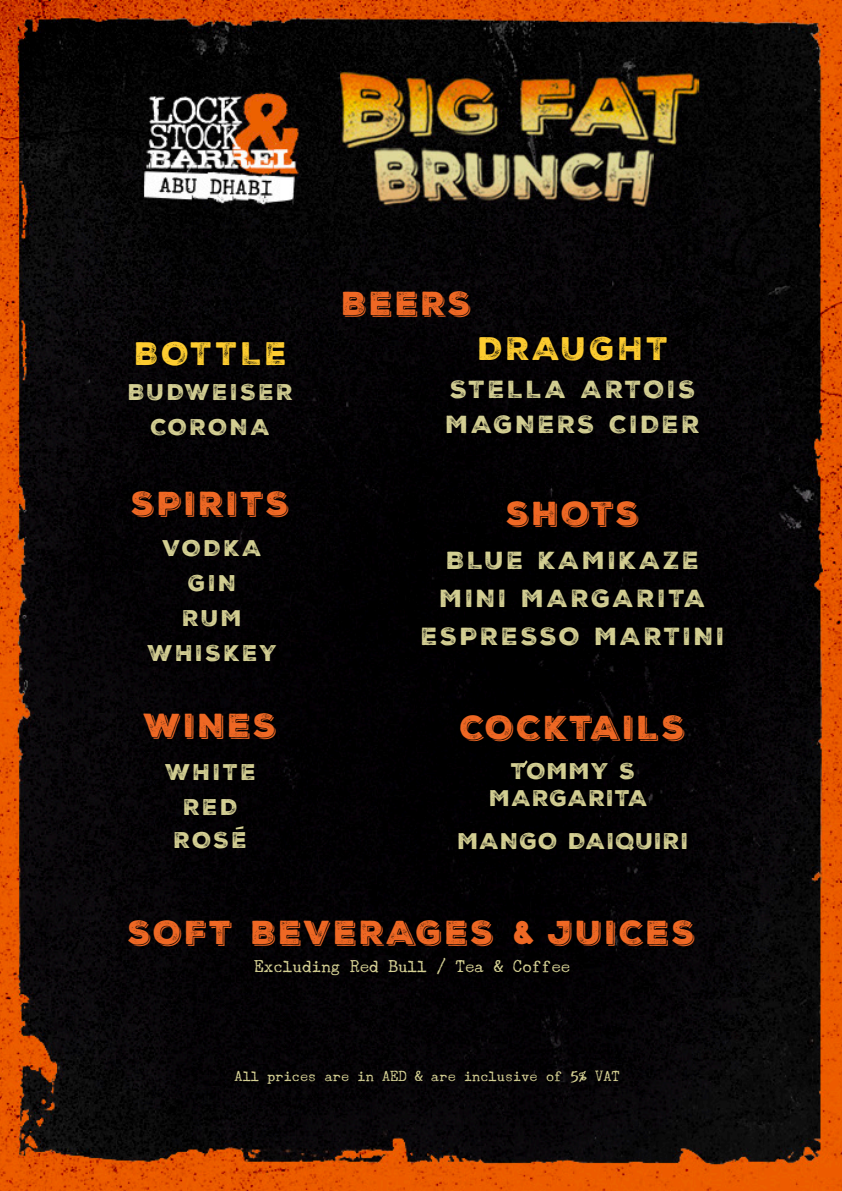
<style>
.page{position:relative;width:842px;height:1191px;background:#fff}
.page>*{position:absolute;margin:0;border:0;box-sizing:border-box;transform-origin:0 0}
.t1{font:32.2px "Nexa Rust Sans Trial Black Shadow 1";letter-spacing:.1em;color:#ef6824}
.t2{font:31.6px "Nexa Rust Sans Trial Black 2";letter-spacing:.1em;color:#fdcc30}
.t3{font:24px/38.2px "Nexa Rust Sans Trial Black 2";letter-spacing:.11em;color:#d4cf93}
.t4{font:22px/35px "Nexa Rust Sans Trial Black 2";letter-spacing:.11em;color:#d4cf93;text-align:center}
.t5{font:22px/27px "Nexa Rust Sans Trial Black 2";letter-spacing:.05em;color:#d4cf93;text-align:center}
.t6{font:22px "Nexa Rust Sans Trial Black 2";letter-spacing:.09em;color:#d4cf93}
.t7{font:16.4px "Underwood Champion";color:#d4cf93}
.t8{font:14px "Underwood Champion";color:#d4cf93}
.s1{font-family:"Lito Clean"}
</style>
<div class="page">
<img style="left:0;top:0;width:842px;height:1191px">
<svg style="left:236px;top:826px;width:7px;height:3px"></svg>
<svg style="left:522px;top:760px;width:6px;height:8px"></svg>
<h2 class="t2" style="left:135px;top:341px;width:154px">BOTTLE</h2>
<p class="t4" style="left:128px;top:376px;width:167px">BUDWEISER<br>CORONA</p>
<h1 class="t1" style="left:131px;top:491px;width:160px">SPIRITS</h1>
<p class="t4" style="left:148px;top:533px;width:131px">VODKA<br>GIN<br>RUM<br>WHISKEY</p>
<h1 class="t1" style="left:144px;top:713px;width:134px">WINES</h1>
<p class="t4" style="left:165px;top:756px;width:92px">WHITE<br>RED</p>
<p class="t6" style="left:174px;top:831px;width:75px">ROSE</p>
<h1 class="t1" style="left:342px;top:291px;width:131px">BEERS</h1>
<h2 class="t2" style="left:478px;top:337px;width:192px">DRAUGHT</h2>
<p class="t3" style="left:446px;top:375px;width:255px;line-height:35px">STELLA ARTOIS<br>MAGNERS CIDER</p>
<h1 class="t1" style="left:506px;top:501px;width:134px">SHOTS</h1>
<p class="t3" style="left:421px;top:543px;width:305px;text-align:center">BLUE KAMIKAZE<br>MINI MARGARITA<br>ESPRESSO MARTINI</p>
<h1 class="t1" style="left:460px;top:715px;width:226px">COCKTAILS</h1>
<p class="t5" style="left:490px;top:760px;width:160px">TOMMY S<br>MARGARITA</p>
<p class="t5" style="left:458px;top:830px;width:232px">MANGO DAIQUIRI</p>
<h1 class="t1" style="left:128px;top:920px;width:568px">SOFT BEVERAGES <span class="s1">&amp;</span> JUICES</h1>
<p class="t7" style="left:254px;top:956px;width:318px">Excluding Red Bull / Tea &amp; Coffee</p>
<p class="t8" style="left:234px;top:1068px;width:387px">All prices are in AED &amp; are inclusive of 5% VAT</p>
</div>
